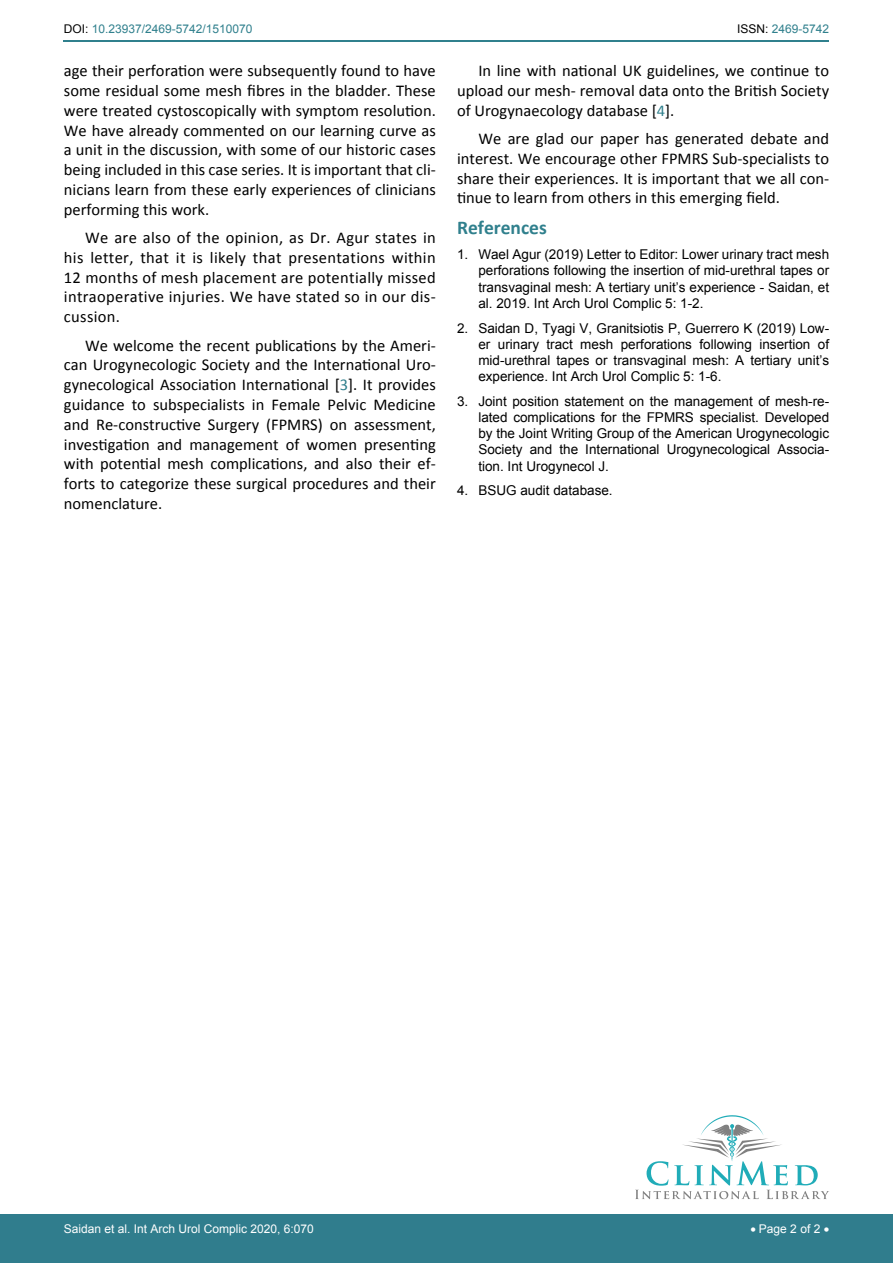
<style>
.page{position:relative;width:893px;height:1263px;background:#fff}
.page>*{position:absolute;margin:0;border:0;box-sizing:border-box;transform-origin:0 0}
.t1{font:700 19.5px "Calibri";color:#30808d}
.t2{font:16.5px/19.8px "Calibri";color:#000;text-align:justify}
.t3{font:13.5px/16.2px "Arial";color:#000;text-align:justify}
.t4{font:12px "Arial";color:#fff}
.t5{font:12px "Arial";color:#30808d}
.s1{color:#000}
.s2{color:#30808d}
</style>
<div class="page">
<hr style="left:64px;top:40px;width:765px;height:2px;background:#30808d">
<div style="left:0;top:1215px;width:893px;height:48px;background:#307d8d"></div>
<svg style="left:635px;top:1115px;width:194px;height:84px"></svg>
<p class="t5" style="left:64px;top:21px;width:190px"><span class="s1">DOI:</span> 10.23937/2469-5742/1510070</p>
<p class="t5" style="left:737px;top:21px;width:94px"><span class="s1">ISSN:</span> 2469-5742</p>
<p class="t2" style="left:64px;top:61px;width:373px">age their perforation were subsequently found to have some residual some mesh fibres in the bladder. These were treated cystoscopically with symptom resolution.<br>We have already commented on our learning curve as a unit in the discussion, with some of our historic cases being included in this case series. It is important that cli&shy;nicians learn from these early experiences of clinicians performing this work.</p>
<p class="t2" style="left:64px;top:228px;width:373px;text-indent:21px">We are also of the opinion, as Dr. Agur states in his letter, that it is likely that presentations within 12 months of mesh placement are potentially missed intraoperative injuries. We have stated so in our dis&shy;cussion.</p>
<p class="t2" style="left:64px;top:335px;width:373px;text-indent:21px">We welcome the recent publications by the Ameri&shy;can Urogynecologic Society and the International Uro&shy;gynecological Association International [<span class="s2">3</span>]. It provides guidance to subspecialists in Female Pelvic Medicine and Re-constructive Surgery (FPMRS) on assessment, investigation and management of women presenting with potential mesh complications, and also their ef&shy;forts to categorize these surgical procedures and their nomenclature.</p>
<p class="t2" style="left:457px;top:61px;width:374px;text-indent:21px">In line with national UK guidelines, we continue to upload our mesh- removal data onto the British Society of Urogynaecology database [<span class="s2">4</span>].</p>
<p class="t2" style="left:457px;top:129px;width:374px;text-indent:21px">We are glad our paper has generated debate and interest. We encourage other FPMRS Sub-specialists to share their experiences. It is important that we all con&shy;tinue to learn from others in this emerging field.</p>
<p class="t1" style="left:457px;top:216px;width:91px">References</p>
<p class="t3" style="left:478px;top:246px;width:352px;text-indent:-21px">1. Wael Agur (2019) Letter to Editor: Lower urinary tract mesh perforations following the insertion of mid-urethral tapes or transvaginal mesh: A tertiary unit’s experience - Saidan, et al. 2019. Int Arch Urol Complic 5: 1-2.</p>
<p class="t3" style="left:478px;top:320px;width:352px;text-indent:-21px">2. Saidan D, Tyagi V, Granitsiotis P, Guerrero K (2019) Low&shy;er urinary tract mesh perforations following insertion of mid-urethral tapes or transvaginal mesh: A tertiary unit’s experience. Int Arch Urol Complic 5: 1-6.</p>
<p class="t3" style="left:478px;top:393px;width:352px;text-indent:-21px">3. Joint position statement on the management of mesh-re&shy;lated complications for the FPMRS specialist. Developed by the Joint Writing Group of the American Urogynecologic Society and the International Urogynecological Associa&shy;tion. Int Urogynecol J.</p>
<p class="t3" style="left:457px;top:483px;width:157px">4. BSUG audit database.</p>
<p class="t4" style="left:64px;top:1221px;width:252px">Saidan et al. Int Arch Urol Complic 2020, 6:070</p>
<p class="t4" style="left:750px;top:1221px;width:80px">• Page 2 of 2 •</p>
</div>
